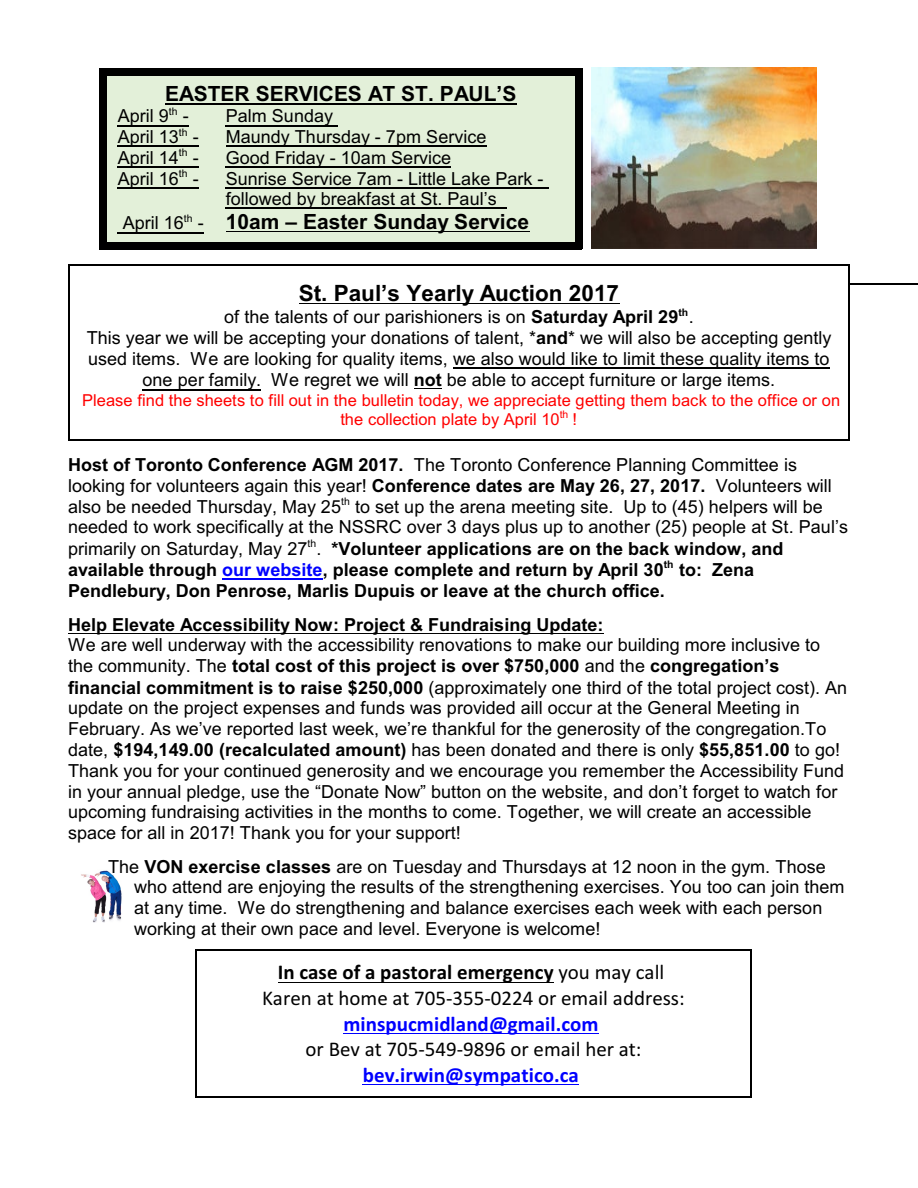
<style>
.page{position:relative;width:918px;height:1188px;background:#fff}
.page>*{position:absolute;margin:0;border:0;box-sizing:border-box;transform-origin:0 0}
.t1{font:700 22.5px "Arial";color:#000}
.t2{font:21px/25.5px "Calibri";color:#000;text-align:center}
.t3{font:700 21px "Arial";color:#000}
.t4{font:700 21px "Calibri";color:#00f}
.t5{font:18px/20.9px "Arial";color:#000}
.t6{font:700 18px/33.5px "Arial";color:#000}
.t7{font:16.5px/19px "Arial";color:#f00;text-align:center}
.t8{font:10.5px "Arial";letter-spacing:.015em;color:#000}
.t9{font:10.5px "Arial";color:#f00}
.t10{font:700 10.5px "Arial";color:#000}
.s1{font-weight:400;font-size:18px}
.s2{font-weight:700}
.s3{color:#00f}
</style>
<div class="page">
<img style="left:591px;top:68px;width:225px;height:180px">
<img style="left:81px;top:870px;width:41px;height:53px">
<hr style="left:850px;top:284px;width:68px;height:1px;background:#000">
<hr style="left:299px;top:303px;width:320px;height:1px;background:#000">
<hr style="left:453px;top:368px;width:377px;height:1px;background:#000">
<hr style="left:143px;top:389px;width:118px;height:1px;background:#000">
<hr style="left:68px;top:264px;width:1px;height:177px;background:#000">
<hr style="left:849px;top:264px;width:1px;height:177px;background:#000">
<hr style="left:68px;top:264px;width:782px;height:1px;background:#000">
<hr style="left:68px;top:440px;width:782px;height:1px;background:#000">
<hr style="left:222px;top:579px;width:101px;height:1px;background:#00f">
<hr style="left:68px;top:633px;width:536px;height:1px;background:#000">
<hr style="left:278px;top:982px;width:276px;height:1px;background:#000">
<hr style="left:343px;top:1033px;width:256px;height:1px;background:#00f">
<hr style="left:363px;top:1084px;width:216px;height:1px;background:#00f">
<hr style="left:195px;top:949px;width:2px;height:148px;background:#000">
<hr style="left:750px;top:949px;width:1px;height:148px;background:#000">
<hr style="left:195px;top:949px;width:556px;height:1px;background:#000">
<hr style="left:195px;top:1096px;width:556px;height:1px;background:#000">
<div style="left:100px;top:68px;width:482px;height:181px;background:#e3f0d9"></div>
<hr style="left:165px;top:104px;width:352px;height:1px;background:#000">
<hr style="left:118px;top:125px;width:51px;height:1px;background:#000">
<svg style="left:169px;top:125px;width:20px;height:1px"></svg>
<hr style="left:226px;top:125px;width:112px;height:1px;background:#000">
<hr style="left:118px;top:146px;width:61px;height:1px;background:#000">
<svg style="left:179px;top:146px;width:20px;height:1px"></svg>
<hr style="left:226px;top:146px;width:260px;height:1px;background:#000">
<hr style="left:118px;top:166px;width:61px;height:2px;background:#000">
<svg style="left:179px;top:166px;width:20px;height:2px"></svg>
<hr style="left:226px;top:166px;width:225px;height:2px;background:#000">
<hr style="left:118px;top:187px;width:61px;height:1px;background:#000">
<svg style="left:179px;top:187px;width:20px;height:1px"></svg>
<hr style="left:226px;top:187px;width:323px;height:1px;background:#000">
<hr style="left:226px;top:208px;width:281px;height:1px;background:#000">
<hr style="left:118px;top:232px;width:66px;height:1px;background:#000">
<svg style="left:184px;top:232px;width:20px;height:1px"></svg>
<hr style="left:226px;top:232px;width:303px;height:1px;background:#000">
<div style="left:100px;top:68px;width:7px;height:181px;background:#000"></div>
<div style="left:575px;top:68px;width:7px;height:181px;background:#000"></div>
<div style="left:100px;top:68px;width:482px;height:7px;background:#000"></div>
<div style="left:100px;top:242px;width:482px;height:7px;background:#000"></div>
<p class="t3" style="left:165px;top:86px;width:353px">EASTER SERVICES AT ST. PAUL’S</p>
<p class="t5" style="left:118px;top:107px;width:73px">April 9 -</p>
<p class="t5" style="left:226px;top:107px;width:109px">Palm Sunday</p>
<p class="t8" style="left:169px;top:107px;width:10px">th</p>
<p class="t5" style="left:118px;top:128px;width:83px">April 13 -</p>
<p class="t5" style="left:226px;top:128px;width:262px">Maundy Thursday - 7pm Service</p>
<p class="t8" style="left:179px;top:128px;width:10px">th</p>
<p class="t5" style="left:118px;top:149px;width:83px">April 14 -</p>
<p class="t5" style="left:226px;top:149px;width:227px">Good Friday - 10am Service</p>
<p class="t8" style="left:179px;top:149px;width:10px">th</p>
<p class="t5" style="left:118px;top:169px;width:83px">April 16 -</p>
<p class="t5" style="left:226px;top:169px;width:319px">Sunrise Service 7am - Little Lake Park -</p>
<p class="t8" style="left:179px;top:169px;width:10px">th</p>
<p class="t5" style="left:226px;top:190px;width:273px">followed by breakfast at St. Paul’s</p>
<p class="t3" style="left:123px;top:214px;width:408px"><span class="s1">April 16 -</span> 10am – Easter Sunday Service</p>
<p class="t8" style="left:184px;top:214px;width:10px">th</p>
<p class="t1" style="left:299px;top:284px;width:322px">St. Paul’s Yearly Auction 2017</p>
<p class="t5" style="left:87px;top:308px;width:746px;text-align:center">of the talents of our parishioners is on <span class="s2">Saturday April 29</span> .<sup>th<br></sup>This year we will be accepting your donations of talent, *<span class="s2">and</span>* we will also be accepting gently used items. We are looking for quality items, we also would like to limit these quality items to one per family. We regret we will <span class="s2">not</span> be able to accept furniture or large items.</p>
<p class="t7" style="left:82px;top:392px;width:759px">Please find the sheets to fill out in the bulletin today, we appreciate getting them back to the office or on the collection plate by April 10 !</p>
<p class="t9" style="left:560px;top:410px;width:10px">th</p>
<p class="t5" style="left:68px;top:456px;width:765px"><span class="s2">Host of Toronto Conference AGM 2017.</span> The Toronto Conference Planning Committee is looking for volunteers again this year! <span class="s2">Conference dates are May 26, 27, 2017.</span> Volunteers will also be needed Thursday, May 25 to set up the arena meeting site. Up to (45) helpers will be</p>
<p class="t8" style="left:341px;top:498px;width:10px">th</p>
<p class="t5" style="left:68px;top:518px;width:782px;line-height:21.3px">needed to work specifically at the NSSRC over 3 days plus up to another (25) people at St. Paul’s primarily on Saturday, May 27 . <span class="s2">*Volunteer applications are on the back window, and</span></p>
<p class="t8" style="left:307px;top:539px;width:10px">th</p>
<p class="t6" style="left:68px;top:554px;width:688px">available through <span class="s3">our website</span>, please complete and return by April 30 to: Zena</p>
<p class="t10" style="left:664px;top:561px;width:11px">th</p>
<p class="t6" style="left:68px;top:576px;width:598px">Pendlebury, Don Penrose, Marlis Dupuis or leave at the church office.<br>Help Elevate Accessibility Now: Project &amp; Fundraising Update:</p>
<p class="t5" style="left:68px;top:636px;width:781px">We are well underway with the accessibility renovations to make our building more inclusive to the community. The <span class="s2">total cost of this project is over $750,000</span> and the <span class="s2">congregation’s financial commitment is to raise $250,000</span> (approximately one third of the total project cost). An update on the project expenses and funds was provided aill occur at the General Meeting in February. As we’ve reported last week, we’re thankful for the generosity of the congregation.To date, <span class="s2">$194,149.00 (recalculated amount)</span> has been donated and there is only <span class="s2">$55,851.00</span> to go!<br>Thank you for your continued generosity and we encourage you remember the Accessibility Fund in your annual pledge, use the “Donate Now” button on the website, and don’t forget to watch for upcoming fundraising activities in the months to come. Together, we will create an accessible space for all in 2017! Thank you for your support!</p>
<p class="t5" style="left:134px;top:858px;width:712px;text-indent:-26px">The <span class="s2">VON exercise classes</span> are on Tuesday and Thursdays at 12 noon in the gym. Those who attend are enjoying the results of the strengthening exercises. You too can join them at any time. We do strengthening and balance exercises each week with each person working at their own pace and level. Everyone is welcome!</p>
<p class="t2" style="left:262px;top:961px;width:424px"><span class="s2">In case of a pastoral emergency</span> you may call<br>Karen at home at 705-355-0224 or email address:</p>
<p class="t4" style="left:343px;top:1015px;width:257px">minspucmidland@gmail.com</p>
<p class="t2" style="left:305px;top:1038px;width:338px">or Bev at 705-549-9896 or email her at:</p>
<p class="t4" style="left:363px;top:1066px;width:217px">bev.irwin@sympatico.ca</p>
</div>
